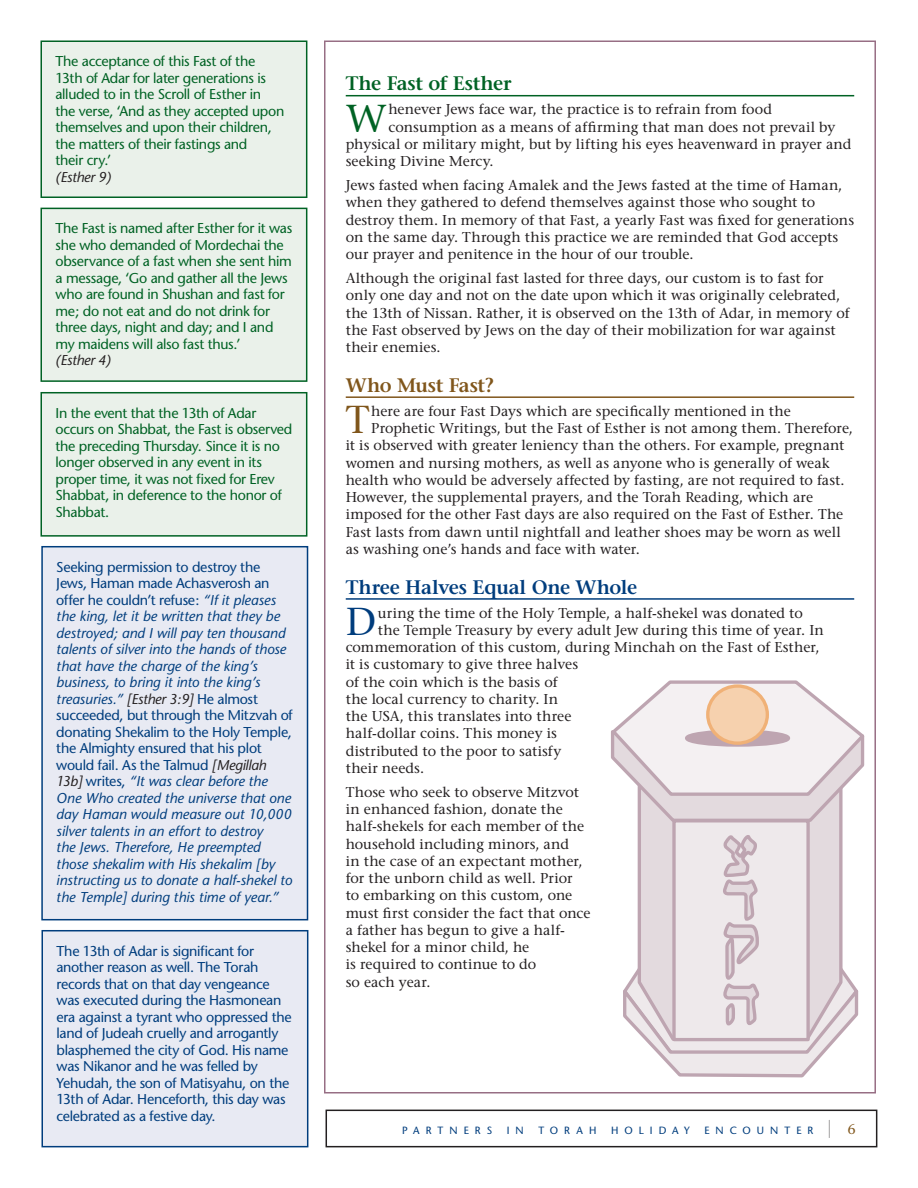
<style>
.page{position:relative;width:918px;height:1188px;background:#fff}
.page>*{position:absolute;margin:0;border:0;box-sizing:border-box;transform-origin:0 0}
.t1{font:38.85px "Stone Serif";color:#006224}
.t2{font:38.85px "Stone Serif";color:#80561b}
.t3{font:38.85px "Stone Serif";color:#003d7d}
.t4{font:600 19.5px "Stone Serif";letter-spacing:-.01em;color:#003d7d}
.t5{font:600 19.5px "Stone Serif";letter-spacing:-.02em;color:#006224}
.t6{font:600 19.5px "Stone Serif";letter-spacing:-.02em;color:#80561b}
.t7{font:14.25px/17.2px "Stone Serif";color:#231f20}
.t8{font:italic 14.25px/16.5px "Stone Sans";color:#003d7d}
.t9{font:14.25px/16.5px "Stone Sans";letter-spacing:-.02em;color:#006224}
.t10{font:14.25px/16.5px "Stone Sans";letter-spacing:-.02em;color:#003d7d}
.t11{font:italic 14.25px "Stone Sans";letter-spacing:-.025em;color:#231f20}
.t12{font:10.5px "Stone Sans";letter-spacing:.575em;color:#003d7d}
.s1{font-style:normal}
.s2{color:#231f20}
.s3{font-family:"Helvetica Neue";font-weight:200;font-style:italic;font-size:18px;color:#231f20}
.s4{font-family:"Stone Serif";font-size:14.25px;color:#80561b}
</style>
<div class="page">
<div style="left:42px;top:547px;width:266px;height:373px;background:#e8eaf3"></div>
<div style="left:41px;top:546px;width:267px;height:374px;border:2px solid #003d7d"></div>
<div style="left:42px;top:931px;width:266px;height:216px;background:#e8eaf3"></div>
<div style="left:42px;top:930px;width:266px;height:217px;border:2px solid #003d7d"></div>
<div style="left:326px;top:1110px;width:551px;height:37px;border:2px solid #231f20"></div>
<hr style="left:346px;top:95px;width:508px;height:1px;background:#006224">
<hr style="left:346px;top:396px;width:508px;height:2px;background:#80561b">
<hr style="left:346px;top:598px;width:508px;height:2px;background:#003d7d">
<div style="left:41px;top:41px;width:266px;height:156px;background:#eaf1ea"></div>
<div style="left:40px;top:40px;width:267px;height:158px;border:2px solid #006224"></div>
<div style="left:41px;top:208px;width:266px;height:173px;background:#eaf1ea"></div>
<div style="left:40px;top:208px;width:267px;height:174px;border:2px solid #006224"></div>
<div style="left:41px;top:393px;width:266px;height:143px;background:#eaf1ea"></div>
<div style="left:40px;top:392px;width:267px;height:145px;border:2px solid #006224"></div>
<div style="left:674px;top:821px;width:134px;height:219px;background:#eee9eb"></div>
<svg style="left:611px;top:680px;width:254px;height:144px"></svg>
<div style="left:687px;top:731px;width:101px;height:14px;background:#bea5b1;border-radius:50%"></div>
<div style="left:685px;top:730px;width:105px;height:17px;border:3px solid #bea5b1;border-radius:50%"></div>
<div style="left:708px;top:686px;width:59px;height:57px;background:#f6d1ae;border-radius:50%"></div>
<div style="left:706px;top:684px;width:63px;height:61px;border:3px solid #f0b177;border-radius:50%"></div>
<svg style="left:623px;top:833px;width:236px;height:245px"></svg>
<p class="t9" style="left:56px;top:54px;width:230px">The acceptance of this Fast of the<br>13th of Adar for later generations is alluded to in the Scroll of Esther in the verse, ‘And as they accepted upon themselves and upon their children, the matters of their fastings and<br>their cry.’</p>
<p class="t11" style="left:56px;top:171px;width:57px">(Esther 9)</p>
<p class="t9" style="left:56px;top:222px;width:238px">The Fast is named after Esther for it was she who demanded of Mordechai the observance of a fast when she sent him a message, ‘Go and gather all the Jews who are found in Shushan and fast for me; do not eat and do not drink for three days, night and day; and I and my maidens will also fast thus.’</p>
<p class="t11" style="left:56px;top:355px;width:57px">(Esther 4)</p>
<p class="t9" style="left:56px;top:406px;width:238px">In the event that the 13th of Adar occurs on Shabbat, the Fast is observed the preceding Thursday. Since it is no longer observed in any event in its proper time, it was not fixed for Erev<br>Shabbat, in deference to the honor of<br>Shabbat.</p>
<p class="t8" style="left:56px;top:560px;width:238px"><span class="s1">Seeking permission to destroy the Jews, Haman made Achasverosh an offer he couldn’t refuse:</span> “If it pleases the king, let it be written that they be destroyed; and I will pay ten thousand talents of silver into the hands of those that have the charge of the king’s business, to bring it into the king’s treasuries.” <span class="s2">[Esther 3:9]</span> <span class="s1">He almost succeeded, but through the Mitzvah of donating Shekalim to the Holy Temple, the Almighty ensured that his plot would fail. As the Talmud</span> <span class="s2">[Megillah 13b]</span> <span class="s1">writes,</span> “It was clear before the One Who created the universe that one day Haman would measure out 10,000 silver talents in an effort to destroy<br>the Jews. Therefore, He preempted those shekalim with His shekalim [by instructing us to donate a half-shekel to the Temple] during this time of year.”</p>
<p class="t10" style="left:57px;top:944px;width:237px">The 13th of Adar is significant for another reason as well. The Torah records that on that day vengeance was executed during the Hasmonean era against a tyrant who oppressed the land of Judeah cruelly and arrogantly blasphemed the city of God. His name was Nikanor and he was felled by Yehudah, the son of Matisyahu, on the 13th of Adar. Henceforth, this day was celebrated as a festive day.</p>
<h2 class="t5" style="left:346px;top:76px;width:167px">The Fast of Esther</h2>
<h1 class="t1" style="left:346px;top:103px;width:43px">W</h1>
<p class="t7" style="left:388px;top:102px;width:385px">henever Jews face war, the practice is to refrain from food</p>
<p class="t7" style="left:388px;top:120px;width:449px">consumption as a means of affirming that man does not prevail by</p>
<p class="t7" style="left:346px;top:137px;width:507px">physical or military might, but by lifting his eyes heavenward in prayer and</p>
<p class="t7" style="left:346px;top:154px;width:149px">seeking Divine Mercy.</p>
<p class="t7" style="left:346px;top:178px;width:510px">Jews fasted when facing Amalek and the Jews fasted at the time of Haman, when they gathered to defend themselves against those who sought to destroy them. In memory of that Fast, a yearly Fast was fixed for generations on the same day. Through this practice we are reminded that God accepts our prayer and penitence in the hour of our trouble.</p>
<p class="t7" style="left:346px;top:271px;width:506px">Although the original fast lasted for three days, our custom is to fast for only one day and not on the date upon which it was originally celebrated, the 13th of Nissan. Rather, it is observed on the 13th of Adar, in memory of the Fast observed by Jews on the day of their mobilization for war against their enemies.</p>
<h2 class="t6" style="left:346px;top:378px;width:150px">Who Must Fast?</h2>
<h1 class="t2" style="left:346px;top:405px;width:25px">T</h1>
<p class="t7" style="left:371px;top:404px;width:421px">here are four Fast Days which are specifically mentioned in the</p>
<p class="t7" style="left:371px;top:421px;width:483px">Prophetic Writings, but the Fast of Esther is not among them. Therefore,</p>
<p class="t7" style="left:346px;top:438px;width:500px">it is observed with greater leniency than the others. For example, pregnant</p>
<p class="t7" style="left:346px;top:456px;width:486px">women and nursing mothers, as well as anyone who is generally of weak</p>
<p class="t7" style="left:346px;top:473px;width:500px">health who would be adversely affected by fasting, are not required to fast.</p>
<p class="t7" style="left:346px;top:490px;width:469px">However, the supplemental prayers, and the Torah Reading, which are</p>
<p class="t7" style="left:346px;top:507px;width:499px">imposed for the other Fast days are also required on the Fast of Esther. The</p>
<p class="t7" style="left:346px;top:525px;width:497px">Fast lasts from dawn until nightfall and leather shoes may be worn as well</p>
<p class="t7" style="left:346px;top:542px;width:296px">as washing one’s hands and face with water.</p>
<h2 class="t4" style="left:346px;top:579px;width:293px">Three Halves Equal One Whole</h2>
<h1 class="t3" style="left:346px;top:606px;width:32px">D</h1>
<p class="t7" style="left:378px;top:606px;width:426px">uring the time of the Holy Temple, a half-shekel was donated to</p>
<p class="t7" style="left:378px;top:623px;width:448px">the Temple Treasury by every adult Jew during this time of year. In</p>
<p class="t7" style="left:346px;top:640px;width:475px">commemoration of this custom, during Minchah on the Fast of Esther,</p>
<p class="t7" style="left:346px;top:657px;width:234px">it is customary to give three halves</p>
<p class="t7" style="left:346px;top:675px;width:213px">of the coin which is the basis of</p>
<p class="t7" style="left:346px;top:692px;width:214px">the local currency to charity. In</p>
<p class="t7" style="left:346px;top:709px;width:227px">the USA, this translates into three</p>
<p class="t7" style="left:346px;top:726px;width:213px">half-dollar coins. This money is</p>
<p class="t7" style="left:346px;top:744px;width:217px">distributed to the poor to satisfy</p>
<p class="t7" style="left:346px;top:761px;width:80px">their needs.</p>
<p class="t7" style="left:346px;top:785px;width:246px">Those who seek to observe Mitzvot in enhanced fashion, donate the half-shekels for each member of the household including minors, and<br>in the case of an expectant mother, for the unborn child as well. Prior<br>to embarking on this custom, one must first consider the fact that once a father has begun to give a half&shy;shekel for a minor child, he<br>is required to continue to do<br>so each year.</p>
<p class="t12" style="left:402px;top:1127px;width:92px">PARTNERS</p>
<p class="t12" style="left:507px;top:1127px;width:19px">I N</p>
<p class="t12" style="left:538px;top:1127px;width:60px">TORAH</p>
<p class="t12" style="left:611px;top:1127px;width:80px">HOLIDAY</p>
<p class="t12" style="left:704px;top:1127px;width:153px">ENCOUNTER <span class="s3">|</span> <span class="s4">6</span></p>
</div>
